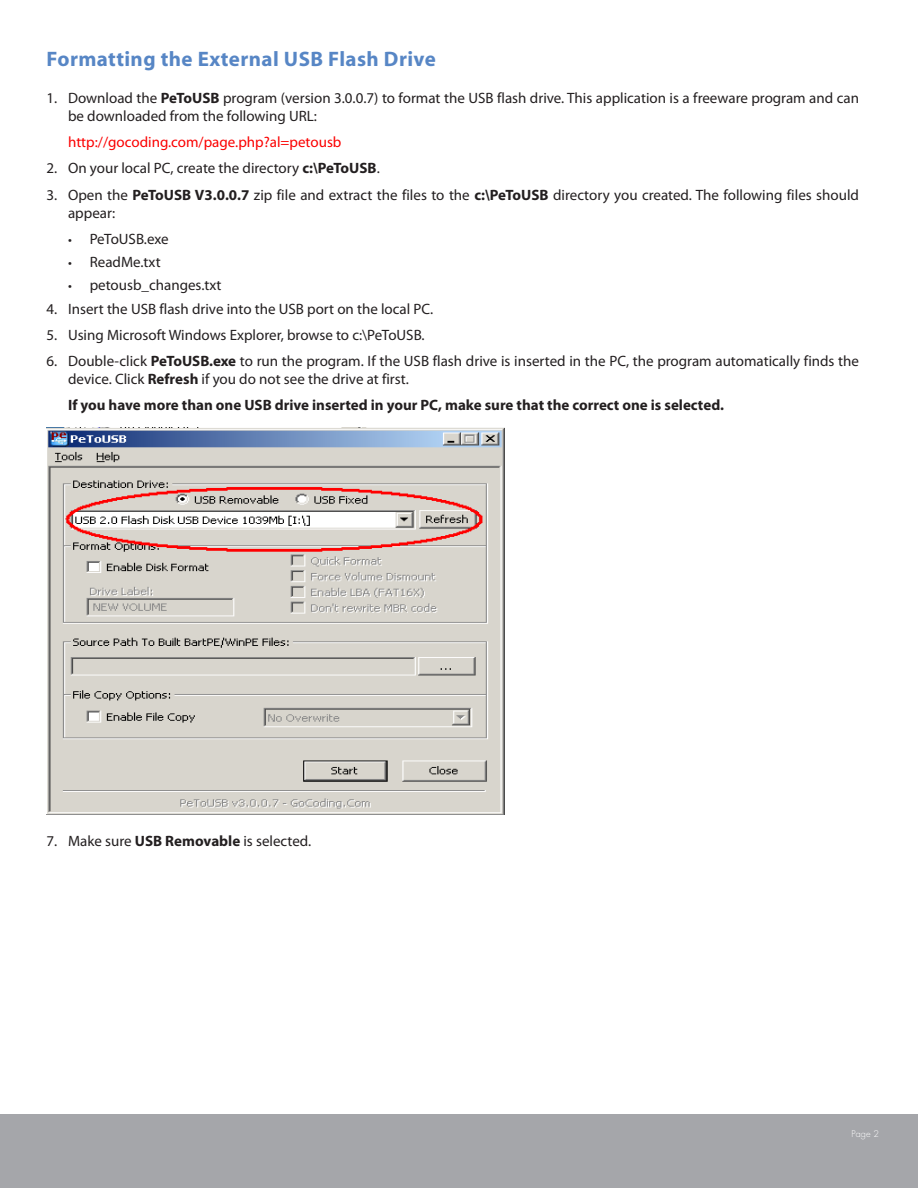
<style>
.page{position:relative;width:918px;height:1188px;background:#fff}
.page>*{position:absolute;margin:0;border:0;box-sizing:border-box;transform-origin:0 0}
.t1{font:700 21px "Myriad";letter-spacing:.02em;color:#5786c5}
.t2{font:15px/18px "Myriad Pro";color:#231f20}
.t3{font:700 15px "Myriad Pro";color:#231f20}
.t4{font:15px "Myriad Pro";color:#fb0000}
.t5{font:300 9px "Futura";color:#fff}
.s1{font-weight:700}
.s2{font-size:13.5px}
</style>
<div class="page">
<div style="left:0;top:1115px;width:918px;height:73px;background:#a5a6aa"></div>
<img style="left:46px;top:427px;width:458px;height:388px">
<h1 class="t1" style="left:46px;top:48px;width:391px">Formatting the External USB Flash Drive</h1>
<p class="t2" style="left:68px;top:89px;width:792px;text-indent:-22px">1. Download the <span class="s1">PeToUSB</span> program (version 3.0.0.7) to format the USB flash drive. This application is a freeware program and can be downloaded from the following URL:</p>
<p class="t4" style="left:68px;top:133px;width:275px">http://gocoding.com/page.php?al=petousb</p>
<p class="t2" style="left:46px;top:159px;width:335px">2. On your local PC, create the directory <span class="s1">c:\PeToUSB</span>.</p>
<p class="t2" style="left:68px;top:185px;width:792px;text-indent:-22px">3. Open the <span class="s1">PeToUSB V3.0.0.7</span> zip file and extract the files to the <span class="s1">c:\PeToUSB</span> directory you created. The following files should appear:</p>
<p class="t2" style="left:68px;top:229px;width:102px"><span class="s2">•</span> PeToUSB.exe</p>
<p class="t2" style="left:68px;top:253px;width:94px"><span class="s2">•</span> ReadMe.txt</p>
<p class="t2" style="left:68px;top:276px;width:155px"><span class="s2">•</span> petousb_changes.txt</p>
<p class="t2" style="left:46px;top:300px;width:388px">4. Insert the USB flash drive into the USB port on the local PC.</p>
<p class="t2" style="left:46px;top:326px;width:380px">5. Using Microsoft Windows Explorer, browse to c:\PeToUSB.</p>
<p class="t2" style="left:68px;top:352px;width:792px;text-indent:-22px">6. Double-click <span class="s1">PeToUSB.exe</span> to run the program. If the USB flash drive is inserted in the PC, the program automatically finds the device. Click <span class="s1">Refresh</span> if you do not see the drive at first.</p>
<p class="t3" style="left:68px;top:395px;width:657px">If you have more than one USB drive inserted in your PC, make sure that the correct one is selected.</p>
<p class="t2" style="left:46px;top:832px;width:266px">7. Make sure <span class="s1">USB Removable</span> is selected.</p>
<p class="t5" style="left:852px;top:1129px;width:29px">Page 2</p>
</div>
